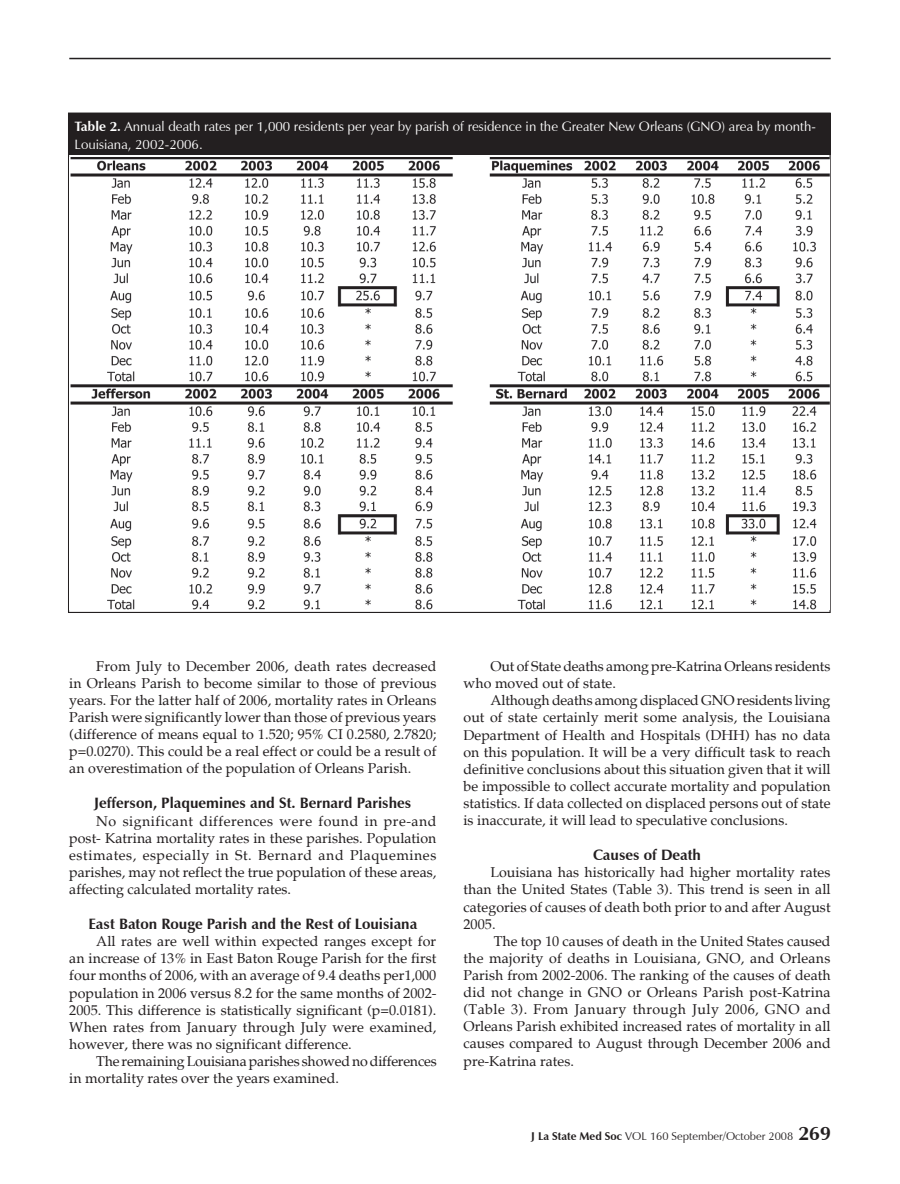
<style>
.page{position:relative;width:900px;height:1184px;background:#fff}
.page>*{position:absolute;margin:0;border:0;box-sizing:border-box;transform-origin:0 0}
.t1{font:700 15px "Zapf Humanist 601 BT";color:#231f20}
.t2{font:14.25px/17.1px "Palatia";color:#231f20;text-align:justify}
.t3{font:13.5px/18px "Zapf Humanist 601 BT";color:#fff}
.t4{font:11.25px "Zapf Humanist 601 BT";color:#231f20}
.s1{font-weight:700}
.s2{font-weight:700;font-size:19.5px}
</style>
<div class="page">
<hr style="left:69px;top:58px;width:762px;height:1px;background:#231f20">
<div style="left:69px;top:113px;width:762px;height:41px;background:#231f20"></div>
<img style="left:70px;top:158px;width:760px;height:451px">
<p class="t3" style="left:75px;top:117px;width:743px"><span class="s1">Table 2.</span> Annual death rates per 1,000 residents per year by parish of residence in the Greater New Orleans (GNO) area by month-<br>Louisiana, 2002-2006.</p>
<p class="t2" style="left:69px;top:657px;width:369px;text-indent:27px">From July to December 2006, death rates decreased in Orleans Parish to become similar to those of previous years. For the latter half of 2006, mortality rates in Orleans Parish were significantly lower than those of previous years (difference of means equal to 1.520; 95% CI 0.2580, 2.7820; p=0.0270). This could be a real effect or could be a result of an overestimation of the population of Orleans Parish.</p>
<p class="t1" style="left:94px;top:794px;width:319px">Jefferson, Plaquemines and St. Bernard Parishes</p>
<p class="t2" style="left:69px;top:812px;width:369px;text-indent:27px">No significant differences were found in pre-and post- Katrina mortality rates in these parishes. Population estimates, especially in St. Bernard and Plaquemines parishes, may not reflect the true population of these areas, affecting calculated mortality rates.</p>
<p class="t1" style="left:88px;top:914px;width:331px">East Baton Rouge Parish and the Rest of Louisiana</p>
<p class="t2" style="left:69px;top:933px;width:369px;text-indent:27px">All rates are well within expected ranges except for an increase of 13% in East Baton Rouge Parish for the first four months of 2006, with an average of 9.4 deaths per1,000 population in 2006 versus 8.2 for the same months of 2002- 2005. This difference is statistically significant (p=0.0181).<br>When rates from January through July were examined, however, there was no significant difference.</p>
<p class="t2" style="left:69px;top:1052px;width:369px;text-indent:27px">The remaining Louisiana parishes showed no differences in mortality rates over the years examined.</p>
<p class="t2" style="left:464px;top:658px;width:368px;text-indent:27px">Out of State deaths among pre-Katrina Orleans residents who moved out of state.</p>
<p class="t2" style="left:464px;top:692px;width:369px;text-indent:27px">Although deaths among displaced GNO residents living out of state certainly merit some analysis, the Louisiana Department of Health and Hospitals (DHH) has no data on this population. It will be a very difficult task to reach definitive conclusions about this situation given that it will be impossible to collect accurate mortality and population statistics. If data collected on displaced persons out of state is inaccurate, it will lead to speculative conclusions.</p>
<p class="t1" style="left:593px;top:845px;width:110px">Causes of Death</p>
<p class="t2" style="left:464px;top:864px;width:369px;text-indent:27px">Louisiana has historically had higher mortality rates than the United States (Table 3). This trend is seen in all categories of causes of death both prior to and after August 2005.</p>
<p class="t2" style="left:464px;top:932px;width:369px;text-indent:30px">The top 10 causes of death in the United States caused the majority of deaths in Louisiana, GNO, and Orleans Parish from 2002-2006. The ranking of the causes of death did not change in GNO or Orleans Parish post-Katrina (Table 3). From January through July 2006, GNO and Orleans Parish exhibited increased rates of mortality in all causes compared to August through December 2006 and pre-Katrina rates.</p>
<p class="t4" style="left:531px;top:1129px;width:301px"><span class="s1">J La State Med Soc</span> VOL 160 September/October 2008 <span class="s2">269</span></p>
</div>
